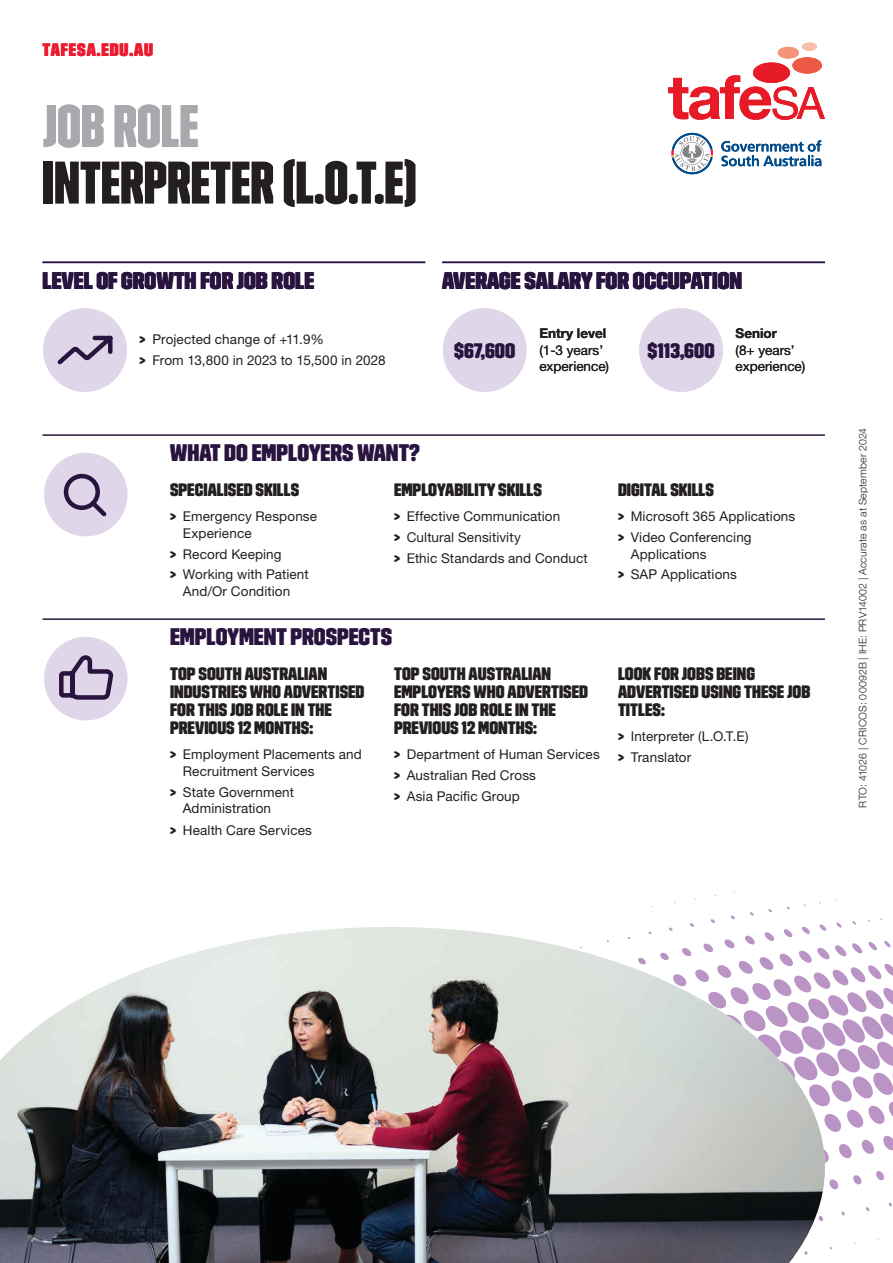
<style>
.page{position:relative;width:893px;height:1263px;background:#fff}
.page>*{position:absolute;margin:0;border:0;box-sizing:border-box;transform-origin:0 0}
.t1{font:60px "Trim Poster Lean";letter-spacing:-.005em;color:#231f20}
.t2{font:60px "Trim Poster Lean";letter-spacing:-.005em;color:#a7a9ac}
.t3{font:24px "Trim Poster Average";color:#29133f}
.t4{font:21px "Trim Poster Average";color:#29133f}
.t5{font:18px/18px "Trim Poster Average";color:#231f20}
.t6{font:18px "Trim Poster Average";letter-spacing:.05em;color:#ed1b30}
.t7{font:13.5px/20.7px "Helvetica Neue LT Std";letter-spacing:.01em;color:#231f20}
.t8{font:700 13.5px "Helvetica Neue LT Std";color:#231f20}
.t9{font:300 10.5px "Helvetica Neue LT Std";letter-spacing:.015em;color:#231f20}
.s1{font-family:"Trim Poster Average"}
</style>
<div class="page">
<svg style="left:611px;top:882px;width:272px;height:38px"></svg>
<img style="left:0;top:927px;width:825px;height:336px">
<hr style="left:43px;top:262px;width:382px;height:1px;background:#29133f">
<hr style="left:442px;top:262px;width:383px;height:1px;background:#29133f">
<div style="left:443px;top:308px;width:83px;height:84px;background:#e0d6ea;border-radius:50%"></div>
<div style="left:43px;top:308px;width:84px;height:84px;background:#e0d6ea;border-radius:50%"></div>
<svg style="left:57px;top:335px;width:56px;height:30px"></svg>
<div style="left:639px;top:308px;width:84px;height:84px;background:#e0d6ea;border-radius:50%"></div>
<hr style="left:43px;top:434px;width:782px;height:2px;background:#29133f">
<hr style="left:43px;top:618px;width:782px;height:2px;background:#29133f">
<div style="left:44px;top:453px;width:84px;height:83px;background:#e0d6ea;border-radius:50%"></div>
<svg style="left:63px;top:473px;width:44px;height:44px"></svg>
<div style="left:44px;top:637px;width:84px;height:83px;background:#e0d6ea;border-radius:50%"></div>
<svg style="left:57px;top:655px;width:57px;height:65px"></svg>
<svg style="left:668px;top:75px;width:157px;height:45px"></svg>
<div style="left:753px;top:63px;width:37px;height:20px;background:#e71b27;border-radius:50%"></div>
<div style="left:792px;top:57px;width:30px;height:17px;background:#ec5944;border-radius:50%"></div>
<div style="left:778px;top:47px;width:21px;height:12px;background:#f3957b;border-radius:50%"></div>
<div style="left:802px;top:43px;width:15px;height:8px;background:#f9bda9;border-radius:50%"></div>
<svg style="left:721px;top:140px;width:100px;height:26px"></svg>
<svg style="left:671px;top:133px;width:42px;height:41px"></svg>
<h3 class="t6" style="left:43px;top:41px;width:112px">TAFESA.EDU.AU</h3>
<h1 class="t2" style="left:43px;top:97px;width:158px">JOB ROLE</h1>
<h1 class="t1" style="left:43px;top:153px;width:376px">INTERPRETER (L.O.T.E)</h1>
<h2 class="t3" style="left:43px;top:268px;width:273px">LEVEL OF GROWTH FOR JOB ROLE</h2>
<h2 class="t3" style="left:442px;top:268px;width:301px">AVERAGE SALARY FOR OCCUPATION</h2>
<p class="t8" style="left:539px;top:325px;width:69px">Entry level</p>
<p class="t7" style="left:539px;top:342px;width:71px;line-height:16.5px">(1-3 years’ experience)</p>
<p class="t8" style="left:736px;top:325px;width:43px">Senior</p>
<p class="t7" style="left:736px;top:342px;width:71px;line-height:16.5px">(8+ years’ experience)</p>
<p class="t7" style="left:140px;top:329px;width:248px"><span class="s1">&gt;</span> Projected change of +11.9%<br><span class="s1">&gt;</span> From 13,800 in 2023 to 15,500 in 2028</p>
<h3 class="t4" style="left:454px;top:340px;width:63px">$67,600</h3>
<h3 class="t4" style="left:647px;top:340px;width:69px">$113,600</h3>
<h2 class="t3" style="left:170px;top:441px;width:252px">WHAT DO EMPLOYERS WANT?</h2>
<h3 class="t5" style="left:170px;top:481px;width:131px">SPECIALISED SKILLS</h3>
<p class="t7" style="left:183px;top:508px;width:136px;line-height:16.5px;text-indent:-13px"><span class="s1">&gt;</span> Emergency Response<br>Experience</p>
<p class="t7" style="left:170px;top:543px;width:140px"><span class="s1">&gt;</span> Record Keeping<br><span class="s1">&gt;</span> Working with Patient</p>
<p class="t7" style="left:183px;top:580px;width:109px">And/Or Condition</p>
<h3 class="t5" style="left:394px;top:481px;width:149px">EMPLOYABILITY SKILLS</h3>
<p class="t7" style="left:394px;top:506px;width:195px"><span class="s1">&gt;</span> Effective Communication<br><span class="s1">&gt;</span> Cultural Sensitivity<br><span class="s1">&gt;</span> Ethic Standards and Conduct</p>
<h2 class="t3" style="left:170px;top:625px;width:223px">EMPLOYMENT PROSPECTS</h2>
<h3 class="t5" style="left:170px;top:665px;width:196px">TOP SOUTH AUSTRALIAN<br>INDUSTRIES WHO ADVERTISED<br>FOR THIS JOB ROLE IN THE<br>PREVIOUS 12 MONTHS:</h3>
<p class="t7" style="left:183px;top:746px;width:181px;line-height:16.5px;text-indent:-13px"><span class="s1">&gt;</span> Employment Placements and<br>Recruitment Services</p>
<p class="t7" style="left:183px;top:783px;width:113px;line-height:16.5px;text-indent:-13px"><span class="s1">&gt;</span> State Government<br>Administration</p>
<p class="t7" style="left:170px;top:820px;width:143px"><span class="s1">&gt;</span> Health Care Services</p>
<h3 class="t5" style="left:394px;top:665px;width:196px">TOP SOUTH AUSTRALIAN<br>EMPLOYERS WHO ADVERTISED<br>FOR THIS JOB ROLE IN THE<br>PREVIOUS 12 MONTHS:</h3>
<p class="t7" style="left:394px;top:744px;width:207px"><span class="s1">&gt;</span> Department of Human Services <span class="s1">&gt;</span> Australian Red Cross<br><span class="s1">&gt;</span> Asia Pacific Group</p>
<h3 class="t5" style="left:618px;top:481px;width:97px">DIGITAL SKILLS</h3>
<p class="t7" style="left:618px;top:506px;width:179px"><span class="s1">&gt;</span> Microsoft 365 Applications <span class="s1">&gt;</span> Video Conferencing</p>
<p class="t7" style="left:618px;top:543px;width:120px;text-indent:13px">Applications<br><span class="s1">&gt;</span> SAP Applications</p>
<h3 class="t5" style="left:618px;top:665px;width:194px">LOOK FOR JOBS BEING<br>ADVERTISED USING THESE JOB<br>TITLES:</h3>
<p class="t7" style="left:618px;top:726px;width:132px"><span class="s1">&gt;</span> Interpreter (L.O.T.E) <span class="s1">&gt;</span> Translator</p>
<p class="t9" style="left:856px;top:807px;width:381px;rotate:-90deg">RTO: 41026 | CRICOS: 00092B | IHE: PRV14002 | Accurate as at September 2024</p>
</div>
